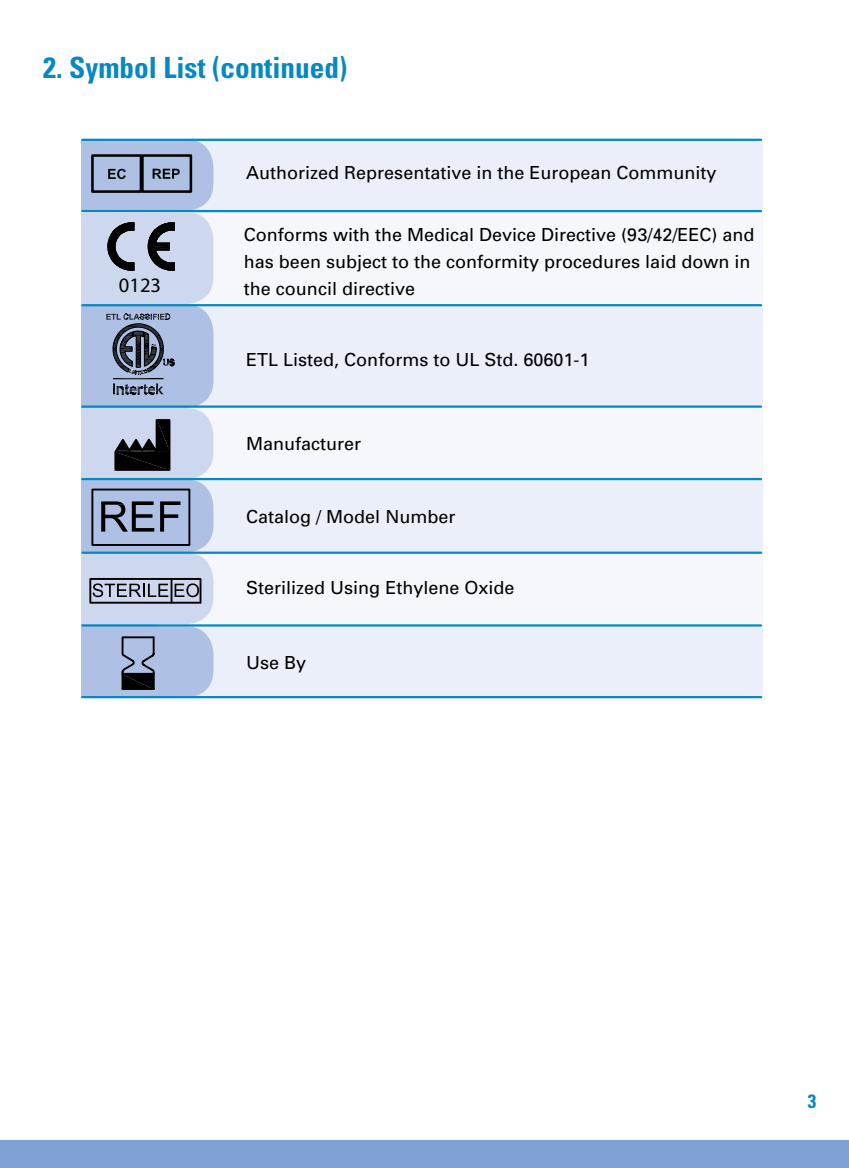
<style>
.page{position:relative;width:849px;height:1168px;background:#fff}
.page>*{position:absolute;margin:0;border:0;box-sizing:border-box;transform-origin:0 0}
.t1{font:700 condensed 29.25px "Univers";color:#0688c3}
.t2{font:20.47px "Myriad Pro";color:#000}
.t3{font:700 condensed 19.12px "Univers";color:#0688c3}
.t4{font:18px/27px "Univers";color:#000}
</style>
<div class="page">
<div style="left:0;top:1139px;width:848px;height:28px;background:#80a1d4"></div>
<div style="left:81px;top:625px;width:681px;height:72px;background:#eaeff9"></div>
<div style="left:81px;top:554px;width:681px;height:70px;background:#f5f7fc"></div>
<div style="left:81px;top:480px;width:681px;height:73px;background:#eaeff9"></div>
<div style="left:81px;top:408px;width:681px;height:70px;background:#f5f7fc"></div>
<div style="left:81px;top:305px;width:681px;height:101px;background:#eaeff9"></div>
<div style="left:81px;top:212px;width:681px;height:93px;background:#f5f7fc"></div>
<div style="left:82px;top:479px;width:75px;height:73px;background:#aec1e4"></div>
<div style="left:103px;top:479px;width:110px;height:73px;background:#aec1e4;border-radius:27px"></div>
<div style="left:82px;top:553px;width:75px;height:71px;background:#cdd8ee"></div>
<div style="left:103px;top:553px;width:110px;height:71px;background:#cdd8ee;border-radius:27px"></div>
<div style="left:81px;top:140px;width:681px;height:70px;background:#eaeff9"></div>
<div style="left:82px;top:304px;width:75px;height:103px;background:#aec1e4"></div>
<div style="left:103px;top:305px;width:110px;height:103px;background:#aec1e4;border-radius:27px"></div>
<div style="left:82px;top:139px;width:75px;height:71px;background:#aec1e4"></div>
<div style="left:103px;top:139px;width:110px;height:72px;background:#aec1e4;border-radius:27px"></div>
<div style="left:82px;top:408px;width:75px;height:71px;background:#cdd8ee"></div>
<div style="left:103px;top:408px;width:110px;height:71px;background:#cdd8ee;border-radius:27px"></div>
<hr style="left:82px;top:210px;width:678px;height:2px;background:#0688c3">
<hr style="left:82px;top:304px;width:678px;height:2px;background:#0688c3">
<hr style="left:82px;top:405px;width:678px;height:2px;background:#0688c3">
<hr style="left:82px;top:478px;width:678px;height:2px;background:#0688c3">
<hr style="left:82px;top:551px;width:678px;height:2px;background:#0688c3">
<div style="left:82px;top:626px;width:75px;height:71px;background:#aec1e4"></div>
<div style="left:103px;top:626px;width:110px;height:71px;background:#aec1e4;border-radius:27px"></div>
<hr style="left:82px;top:624px;width:678px;height:2px;background:#0688c3">
<hr style="left:82px;top:696px;width:678px;height:2px;background:#0688c3">
<div style="left:82px;top:212px;width:75px;height:92px;background:#cdd8ee"></div>
<div style="left:103px;top:212px;width:110px;height:92px;background:#cdd8ee;border-radius:27px"></div>
<hr style="left:82px;top:139px;width:678px;height:2px;background:#0688c3">
<svg style="left:108px;top:169px;width:18px;height:11px"></svg>
<div style="left:91px;top:154px;width:51px;height:39px;border:3px solid #000"></div>
<svg style="left:152px;top:169px;width:28px;height:10px"></svg>
<div style="left:141px;top:154px;width:51px;height:39px;border:3px solid #000"></div>
<svg style="left:107px;top:222px;width:68px;height:49px"></svg>
<svg style="left:106px;top:314px;width:68px;height:81px"></svg>
<svg style="left:114px;top:419px;width:57px;height:52px"></svg>
<svg style="left:101px;top:501px;width:53px;height:30px"></svg>
<svg style="left:160px;top:501px;width:20px;height:30px"></svg>
<div style="left:91px;top:488px;width:99px;height:58px;border:2px solid #000"></div>
<svg style="left:121px;top:636px;width:34px;height:54px"></svg>
<svg style="left:89px;top:578px;width:113px;height:26px"></svg>
<h1 class="t1" style="left:43px;top:50px;width:305px">2. Symbol List (continued)</h1>
<p class="t2" style="left:119px;top:272px;width:44px">0123</p>
<p class="t4" style="left:246px;top:159px;width:472px">Authorized Representative in the European Community</p>
<p class="t4" style="left:244px;top:221px;width:512px">Conforms with the Medical Device Directive (93/42/EEC) and has been subject to the conformity procedures laid down in the council directive</p>
<p class="t4" style="left:246px;top:345px;width:345px">ETL Listed, Conforms to UL Std. 60601-1</p>
<p class="t4" style="left:246px;top:429px;width:117px">Manufacturer</p>
<p class="t4" style="left:246px;top:502px;width:211px">Catalog / Model Number</p>
<p class="t4" style="left:246px;top:574px;width:270px">Sterilized Using Ethylene Oxide</p>
<p class="t4" style="left:246px;top:648px;width:62px">Use By</p>
<p class="t3" style="left:807px;top:1089px;width:10px">3</p>
</div>
